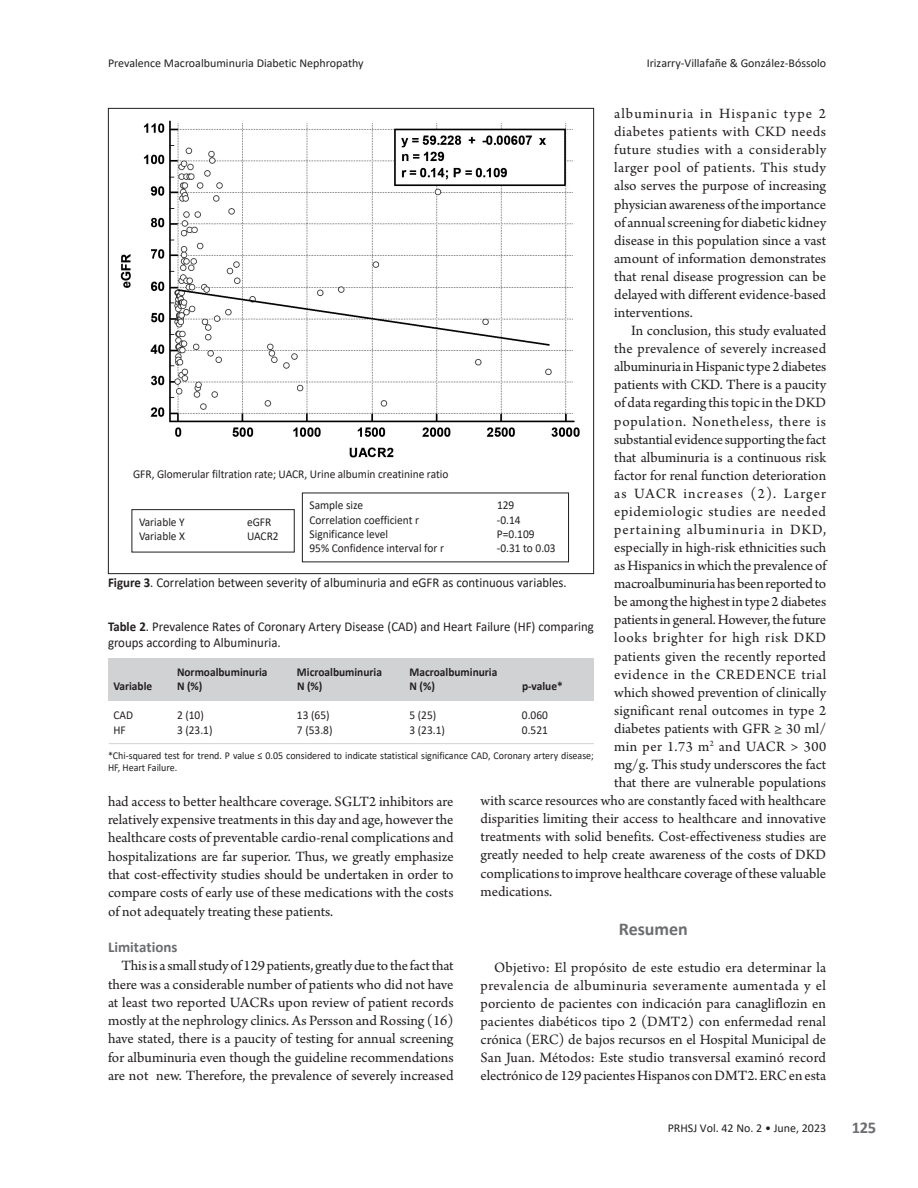
<style>
.page{position:relative;width:918px;height:1188px;background:#fff}
.page>*{position:absolute;margin:0;border:0;box-sizing:border-box;transform-origin:0 0}
.Article_Subtitle{font:700 18px "Calibri";color:#6c6d70}
.t1{font:700 16.5px "Calibri";color:#6c6d70}
.Article_Text{font:15px/18.1px "Arno Pro";color:#231f20;text-align:justify}
.Article_Text-2{font:15px "Arno Pro";letter-spacing:.05em;color:#231f20}
.Article_Text-3{font:15px "Arno Pro";letter-spacing:.045em;color:#231f20}
.Article_Text-4{font:15px "Arno Pro";letter-spacing:.06em;color:#231f20}
.Article_Text-5{font:15px "Arno Pro";letter-spacing:.04em;color:#231f20}
.Article_Text-6{font:15px "Arno Pro";letter-spacing:.07em;color:#231f20}
.Article_Text-7{font:15px "Arno Pro";letter-spacing:.03em;color:#231f20}
.Article_subtitle_2{font:700 15px "Calibri";color:#6c6d70}
.Figures_and_tables{font:13.5px/16.2px "Calibri";color:#231f20;scale:.95 1}
.Figures_and_tables-2{font:12px "Calibri";color:#231f20;scale:.95 1}
.Figures_and_tables-3{font:12px "Calibri";color:#231f20}
.Figures_and_tables-4{font:700 12px "Calibri";color:#231f20;scale:.95 1}
.Figures_and_tables-5{font:10.5px/12.6px "Calibri";color:#231f20;scale:.95 1}
.s1{font-weight:700}
</style>
<div class="page">
<img style="left:120px;top:120px;width:460px;height:338px">
<div style="left:132px;top:509px;width:163px;height:43px;border:1px solid #231f20"></div>
<div style="left:108px;top:659px;width:486px;height:42px;background:#d1d2d4"></div>
<hr style="left:109px;top:743px;width:485px;height:1px;background:#d1d2d4">
<p class="Figures_and_tables-3" style="left:108px;top:55px;width:257px">Prevalence Macroalbuminuria Diabetic Nephropathy</p>
<p class="Figures_and_tables-3" style="left:647px;top:55px;width:181px">Irizarry-Villafañe &amp; González-Bóssolo</p>
<p class="Article_Text" style="left:614px;top:105px;width:214px">albuminuria in Hispanic type 2 diabetes patients with CKD needs future studies with a considerably larger pool of patients. This study also serves the purpose of increasing physician awareness of the importance of annual screening for diabetic kidney disease in this population since a vast amount of information demonstrates that renal disease progression can be delayed with different evidence-based interventions.</p>
<p class="Article_Text" style="left:631px;top:322px;width:196px">In conclusion, this study evaluated</p>
<p class="Article_Text" style="left:614px;top:340px;width:213px">the prevalence of severely increased</p>
<p class="Article_Text" style="left:614px;top:358px;width:214px">albuminuria in Hispanic type 2 diabetes</p>
<p class="Article_Text" style="left:614px;top:377px;width:213px">patients with CKD. There is a paucity</p>
<p class="Article_Text" style="left:614px;top:395px;width:213px">of data regarding this topic in the DKD</p>
<p class="Article_Text-2" style="left:614px;top:412px;width:213px">population. Nonetheless, there is</p>
<p class="Article_Text" style="left:614px;top:431px;width:213px">substantial evidence supporting the fact</p>
<p class="Article_Text" style="left:614px;top:449px;width:214px">that albuminuria is a continuous risk</p>
<p class="Article_Text" style="left:614px;top:467px;width:213px">factor for renal function deterioration</p>
<p class="Article_Text-6" style="left:614px;top:485px;width:213px">as UACR increases (2). Larger</p>
<p class="Article_Text-3" style="left:614px;top:503px;width:213px">epidemiologic studies are needed</p>
<p class="Article_Text-4" style="left:614px;top:521px;width:213px">pertaining albuminuria in DKD,</p>
<p class="Article_Text" style="left:614px;top:539px;width:213px">especially in high-risk ethnicities such</p>
<p class="Article_Text" style="left:614px;top:557px;width:214px">as Hispanics in which the prevalence of</p>
<p class="Article_Text" style="left:614px;top:575px;width:213px">macroalbuminuria has been reported to</p>
<p class="Article_Text" style="left:614px;top:594px;width:214px">be among the highest in type 2 diabetes</p>
<p class="Article_Text" style="left:614px;top:612px;width:213px">patients in general. However, the future</p>
<p class="Article_Text-2" style="left:614px;top:629px;width:213px">looks brighter for high risk DKD</p>
<p class="Article_Text" style="left:614px;top:648px;width:213px">patients given the recently reported</p>
<p class="Article_Text-5" style="left:614px;top:666px;width:214px">evidence in the CREDENCE trial</p>
<p class="Article_Text" style="left:614px;top:684px;width:213px">which showed prevention of clinically</p>
<p class="Article_Text" style="left:614px;top:702px;width:213px">significant renal outcomes in type 2</p>
<p class="Article_Text" style="left:614px;top:720px;width:213px">diabetes patients with GFR ≥ 30 ml/</p>
<p class="Article_Text-7" style="left:614px;top:738px;width:213px">min per 1.73 m<sup>2</sup> and UACR &gt; 300</p>
<p class="Article_Text" style="left:614px;top:756px;width:213px">mg/g. This study underscores the fact</p>
<p class="Article_Text" style="left:614px;top:774px;width:213px">that there are vulnerable populations</p>
<p class="Article_Text" style="left:481px;top:792px;width:347px">with scarce resources who are constantly faced with healthcare</p>
<p class="Article_Text" style="left:481px;top:810px;width:347px">disparities limiting their access to healthcare and innovative</p>
<p class="Article_Text" style="left:481px;top:829px;width:347px">treatments with solid benefits. Cost-effectiveness studies are</p>
<p class="Article_Text" style="left:481px;top:847px;width:347px">greatly needed to help create awareness of the costs of DKD</p>
<p class="Article_Text" style="left:481px;top:865px;width:347px">complications to improve healthcare coverage of these valuable</p>
<p class="Article_Text" style="left:481px;top:883px;width:73px">medications.</p>
<p class="Article_Subtitle" style="left:619px;top:917px;width:71px">Resumen</p>
<p class="Article_Text" style="left:481px;top:959px;width:347px;text-indent:14px">Objetivo: El propósito de este estudio era determinar la prevalencia de albuminuria severamente aumentada y el porciento de pacientes con indicación para canagliflozin en pacientes diabéticos tipo 2 (DMT2) con enfermedad renal crónica (ERC) de bajos recursos en el Hospital Municipal de San Juan. Métodos: Este studio transversal examinó record electrónico de 129 pacientes Hispanos con DMT2. ERC en esta</p>
<p class="Figures_and_tables-2" style="left:133px;top:465px;width:333px">GFR, Glomerular filtration rate; UACR, Urine albumin creatinine ratio</p>
<p class="Figures_and_tables-2" style="left:310px;top:497px;width:58px">Sample size</p>
<p class="Figures_and_tables-2" style="left:497px;top:497px;width:20px">129</p>
<p class="Figures_and_tables-2" style="left:310px;top:511px;width:117px">Correlation coefficient r</p>
<p class="Figures_and_tables-2" style="left:497px;top:511px;width:26px">-0.14</p>
<p class="Figures_and_tables-2" style="left:310px;top:526px;width:84px">Significance level</p>
<p class="Figures_and_tables-2" style="left:497px;top:526px;width:41px">P=0.109</p>
<p class="Figures_and_tables-2" style="left:310px;top:540px;width:143px">95% Confidence interval for r</p>
<p class="Figures_and_tables-2" style="left:497px;top:540px;width:63px">-0.31 to 0.03</p>
<p class="Figures_and_tables-2" style="left:139px;top:513px;width:50px">Variable Y</p>
<p class="Figures_and_tables-2" style="left:247px;top:513px;width:27px">eGFR</p>
<p class="Figures_and_tables-2" style="left:139px;top:528px;width:50px">Variable X</p>
<p class="Figures_and_tables-2" style="left:247px;top:528px;width:35px">UACR2</p>
<p class="Figures_and_tables" style="left:108px;top:574px;width:484px"><span class="s1">Figure 3</span>. Correlation between severity of albuminuria and eGFR as continuous variables.</p>
<p class="Figures_and_tables" style="left:108px;top:618px;width:513px"><span class="s1">Table 2</span>. Prevalence Rates of Coronary Artery Disease (CAD) and Heart Failure (HF) comparing groups according to Albuminuria.</p>
<p class="Figures_and_tables-4" style="left:177px;top:664px;width:97px">Normoalbuminuria</p>
<p class="Figures_and_tables-4" style="left:297px;top:664px;width:91px">Microalbuminuria</p>
<p class="Figures_and_tables-4" style="left:410px;top:664px;width:94px">Macroalbuminuria</p>
<p class="Figures_and_tables-4" style="left:113px;top:678px;width:42px">Variable</p>
<p class="Figures_and_tables-4" style="left:177px;top:678px;width:28px">N (%)</p>
<p class="Figures_and_tables-4" style="left:297px;top:678px;width:28px">N (%)</p>
<p class="Figures_and_tables-4" style="left:410px;top:678px;width:28px">N (%)</p>
<p class="Figures_and_tables-4" style="left:522px;top:678px;width:44px">p-value*</p>
<p class="Figures_and_tables-2" style="left:113px;top:707px;width:22px">CAD</p>
<p class="Figures_and_tables-2" style="left:177px;top:707px;width:30px">2 (10)</p>
<p class="Figures_and_tables-2" style="left:297px;top:707px;width:36px">13 (65)</p>
<p class="Figures_and_tables-2" style="left:409px;top:707px;width:30px">5 (25)</p>
<p class="Figures_and_tables-2" style="left:522px;top:707px;width:29px">0.060</p>
<p class="Figures_and_tables-2" style="left:113px;top:721px;width:14px">HF</p>
<p class="Figures_and_tables-2" style="left:177px;top:721px;width:39px">3 (23.1)</p>
<p class="Figures_and_tables-2" style="left:297px;top:721px;width:39px">7 (53.8)</p>
<p class="Figures_and_tables-2" style="left:409px;top:721px;width:39px">3 (23.1)</p>
<p class="Figures_and_tables-2" style="left:522px;top:721px;width:29px">0.521</p>
<p class="Figures_and_tables-5" style="left:108px;top:749px;width:513px">*Chi-squared test for trend. P value ≤ 0.05 considered to indicate statistical significance CAD, Coronary artery disease;<br>HF, Heart Failure.</p>
<p class="Article_Text" style="left:108px;top:793px;width:347px">had access to better healthcare coverage. SGLT2 inhibitors are relatively expensive treatments in this day and age, however the healthcare costs of preventable cardio-renal complications and hospitalizations are far superior. Thus, we greatly emphasize that cost-effectivity studies should be undertaken in order to compare costs of early use of these medications with the costs of not adequately treating these patients.</p>
<p class="Article_subtitle_2" style="left:108px;top:936px;width:71px">Limitations</p>
<p class="Article_Text" style="left:108px;top:957px;width:347px;text-indent:14px">This is a small study of 129 patients, greatly due to the fact that there was a considerable number of patients who did not have at least two reported UACRs upon review of patient records mostly at the nephrology clinics. As Persson and Rossing (16) have stated, there is a paucity of testing for annual screening for albuminuria even though the guideline recommendations are not new. Therefore, the prevalence of severely increased</p>
<p class="Figures_and_tables-3" style="left:668px;top:1120px;width:160px">PRHSJ Vol. 42 No. 2 • June, 2023</p>
<p class="t1" style="left:852px;top:1116px;width:26px">125</p>
</div>
